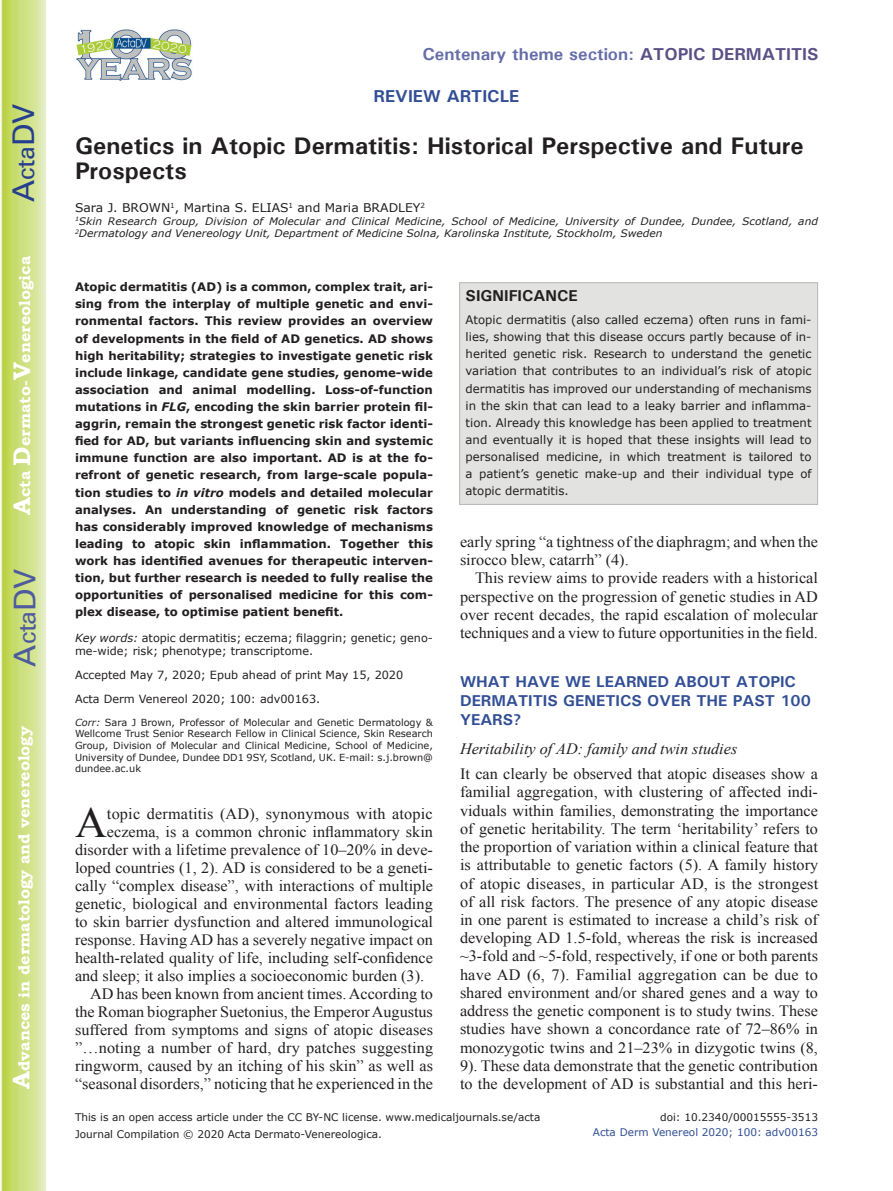
<style>
.page{position:relative;width:893px;height:1191px;background:#fff}
.page>*{position:absolute;margin:0;border:0;box-sizing:border-box;transform-origin:0 0}
.t1{font:42.9px "Times New Roman";color:#231f20}
.t2{font:30px "Univers";color:#4d5a9e}
.t3{font:30px "Univers";color:#253f8e}
.t4{font:700 24px/25.5px "Univers";color:#231f20}
.t5{font:700 17.25px "Univers";color:#656da9}
.t6{font:700 17.25px "Univers";color:#324f95}
.t7{font:15.75px/18.1px "Times New Roman";color:#231f20;text-align:justify}
.t8{font:700 15.75px/19px "Univers";color:#324f95}
.t9{font:700 15.75px "Bookman Old Style";color:#fff}
.t10{font:italic 15.75px "Times New Roman";color:#231f20}
.t11{font:700 15.75px "Univers";color:#231f20}
.t12{font:12px "Verdana";color:#231f20}
.t13{font:700 11.7px/17.1px "Verdana";color:#231f20;text-align:justify}
.t14{font:11.7px/17.1px "Verdana";color:#231f20;text-align:justify}
.t15{font:11.25px/13.5px "Verdana";color:#231f20}
.t16{font:10.5px/16.8px "Verdana";color:#231f20}
.t17{font:10.5px "Verdana";color:#324f95}
.t18{font:italic 10.35px/12.8px "Verdana";letter-spacing:.005em;color:#231f20}
.t19{font:9.75px/11.7px "Verdana";color:#231f20;text-align:justify}
.s1{font-size:24px}
.s2{color:#5a5085}
.s3{font-style:italic}
</style>
<div class="page">
<svg style="left:1px;top:0;width:45px;height:1191px;background:#cfe084"></svg>
<img style="left:76px;top:29px;width:116px;height:52px">
<div style="left:459px;top:282px;width:359px;height:223px;background:#e2e2e1;border:1px solid #bab5b4"></div>
<h2 class="t3" style="left:6px;top:202px;width:100px;rotate:-90deg">A<span class="s1">cta</span>DV</h2>
<p class="t9" style="left:15px;top:515px;width:260px;rotate:-90deg"><span class="s1">A</span>cta <span class="s1">D</span>ermato-<span class="s1">V</span>enereologica</p>
<h2 class="t2" style="left:7px;top:666px;width:100px;rotate:-90deg">A<span class="s1">cta</span>DV</h2>
<p class="t9" style="left:15px;top:1088px;width:364px;rotate:-90deg"><span class="s1">A</span>dvances in dermatology and venereology</p>
<p class="t5" style="left:422px;top:43px;width:398px">Centenary theme section: <span class="s2">ATOPIC DERMATITIS</span></p>
<p class="t6" style="left:374px;top:85px;width:147px">REVIEW ARTICLE</p>
<h3 class="t4" style="left:75px;top:132px;width:730px">Genetics in Atopic Dermatitis: Historical Perspective and Future<br>Prospects</h3>
<p class="t12" style="left:75px;top:200px;width:352px">Sara J. BROWN<sup>1</sup>, Martina S. ELIAS<sup>1</sup> and Maria BRADLEY<sup>2</sup></p>
<p class="t18" style="left:75px;top:214px;width:745px"><sup>1</sup>Skin Research Group, Division of Molecular and Clinical Medicine, School of Medicine, University of Dundee, Dundee, Scotland, and<br><sup>2</sup>Dermatology and Venereology Unit, Department of Medicine Solna, Karolinska Institute, Stockholm, Sweden</p>
<p class="t13" style="left:75px;top:278px;width:359px">Atopic dermatitis (AD) is a common, complex trait, ari&shy;sing from the interplay of multiple genetic and envi&shy;ronmental factors. This review provides an overview of developments in the field of AD genetics. AD shows high heritability; strategies to investigate genetic risk include linkage, candidate gene studies, genome-wide association and animal modelling. Loss-of-function mutations in <span class="s3">FLG</span>, encoding the skin barrier protein fil&shy;aggrin, remain the strongest genetic risk factor identi&shy;fied for AD, but variants influencing skin and systemic immune function are also important. AD is at the fo&shy;refront of genetic research, from large-scale popula&shy;tion studies to <span class="s3">in vitro</span> models and detailed molecular analyses. An understanding of genetic risk factors has considerably improved knowledge of mechanisms leading to atopic skin inflammation. Together this work has identified avenues for therapeutic interven&shy;tion, but further research is needed to fully realise the opportunities of personalised medicine for this com&shy;plex disease, to optimise patient benefit.</p>
<p class="t15" style="left:75px;top:631px;width:359px"><span class="s3">Key words:</span> atopic dermatitis; eczema; filaggrin; genetic; geno&shy;me-wide; risk; phenotype; transcriptome.</p>
<p class="t15" style="left:75px;top:663px;width:330px;line-height:24px">Accepted May 7, 2020; Epub ahead of print May 15, 2020<br>Acta Derm Venereol 2020; 100: adv00163.</p>
<p class="t19" style="left:75px;top:716px;width:359px"><span class="s3">Corr:</span> Sara J Brown, Professor of Molecular and Genetic Dermatology &amp; Wellcome Trust Senior Research Fellow in Clinical Science, Skin Research Group, Division of Molecular and Clinical Medicine, School of Medicine, University of Dundee, Dundee DD1 9SY, Scotland, UK. E-mail: s.j.brown@ dundee.ac.uk</p>
<h1 class="t1" style="left:75px;top:793px;width:33px">A</h1>
<p class="t7" style="left:107px;top:804px;width:327px">topic dermatitis (AD), synonymous with atopic</p>
<p class="t7" style="left:107px;top:822px;width:328px">eczema, is a common chronic inflammatory skin</p>
<p class="t7" style="left:75px;top:840px;width:359px">disorder with a lifetime prevalence of 10–20% in deve-</p>
<p class="t7" style="left:75px;top:858px;width:359px">loped countries (1, 2). AD is considered to be a geneti-</p>
<p class="t7" style="left:75px;top:876px;width:360px">cally “complex disease”, with interactions of multiple</p>
<p class="t7" style="left:75px;top:894px;width:359px">genetic, biological and environmental factors leading</p>
<p class="t7" style="left:75px;top:912px;width:360px">to skin barrier dysfunction and altered immunological</p>
<p class="t7" style="left:75px;top:930px;width:360px">response. Having AD has a severely negative impact on</p>
<p class="t7" style="left:75px;top:948px;width:360px">health-related quality of life, including self-confidence</p>
<p class="t7" style="left:75px;top:966px;width:351px">and sleep; it also implies a socioeconomic burden (3).</p>
<p class="t7" style="left:90px;top:984px;width:344px">AD has been known from ancient times. According to</p>
<p class="t7" style="left:75px;top:1002px;width:359px">the Roman biographer Suetonius, the Emperor Augustus</p>
<p class="t7" style="left:75px;top:1020px;width:359px">suffered from symptoms and signs of atopic diseases</p>
<p class="t7" style="left:75px;top:1038px;width:360px">”…noting a number of hard, dry patches suggesting</p>
<p class="t7" style="left:75px;top:1056px;width:359px">ringworm, caused by an itching of his skin” as well as</p>
<p class="t7" style="left:75px;top:1074px;width:359px">“seasonal disorders,” noticing that he experienced in the</p>
<p class="t11" style="left:466px;top:285px;width:114px">SIGNIFICANCE</p>
<p class="t14" style="left:466px;top:311px;width:347px">Atopic dermatitis (also called eczema) often runs in fami&shy;lies, showing that this disease occurs partly because of in&shy;herited genetic risk. Research to understand the genetic variation that contributes to an individual’s risk of atopic dermatitis has improved our understanding of mechanisms in the skin that can lead to a leaky barrier and inflamma&shy;tion. Already this knowledge has been applied to treatment and eventually it is hoped that these insights will lead to personalised medicine, in which treatment is tailored to a patient’s genetic make-up and their individual type of atopic dermatitis.</p>
<p class="t7" style="left:460px;top:532px;width:359px">early spring “a tightness of the diaphragm; and when the sirocco blew, catarrh” (4).</p>
<p class="t7" style="left:460px;top:569px;width:359px;text-indent:15px">This review aims to provide readers with a historical perspective on the progression of genetic studies in AD over recent decades, the rapid escalation of molecular techniques and a view to future opportunities in the field.</p>
<p class="t8" style="left:460px;top:672px;width:352px">WHAT HAVE WE LEARNED ABOUT ATOPIC<br>DERMATITIS GENETICS OVER THE PAST 100<br>YEARS?</p>
<p class="t10" style="left:460px;top:737px;width:279px">Heritability of AD: family and twin studies</p>
<p class="t7" style="left:460px;top:764px;width:360px">It can clearly be observed that atopic diseases show a familial aggregation, with clustering of affected indi&shy;viduals within families, demonstrating the importance of genetic heritability. The term ‘heritability’ refers to the proportion of variation within a clinical feature that is attributable to genetic factors (5). A family history of atopic diseases, in particular AD, is the strongest of all risk factors. The presence of any atopic disease in one parent is estimated to increase a child’s risk of developing AD 1.5-fold, whereas the risk is increased ~3-fold and ~5-fold, respectively, if one or both parents have AD (6, 7). Familial aggregation can be due to shared environment and/or shared genes and a way to address the genetic component is to study twins. These studies have shown a concordance rate of 72–86% in monozygotic twins and 21–23% in dizygotic twins (8, 9). These data demonstrate that the genetic contribution to the development of AD is substantial and this heri-</p>
<p class="t16" style="left:75px;top:1108px;width:467px">This is an open access article under the CC BY-NC license. www.medicaljournals.se/acta<br>Journal Compilation © 2020 Acta Dermato-Venereologica.</p>
<p class="t16" style="left:660px;top:1108px;width:159px">doi: 10.2340/00015555-3513</p>
<p class="t17" style="left:593px;top:1125px;width:227px">Acta Derm Venereol 2020; 100: adv00163</p>
</div>
